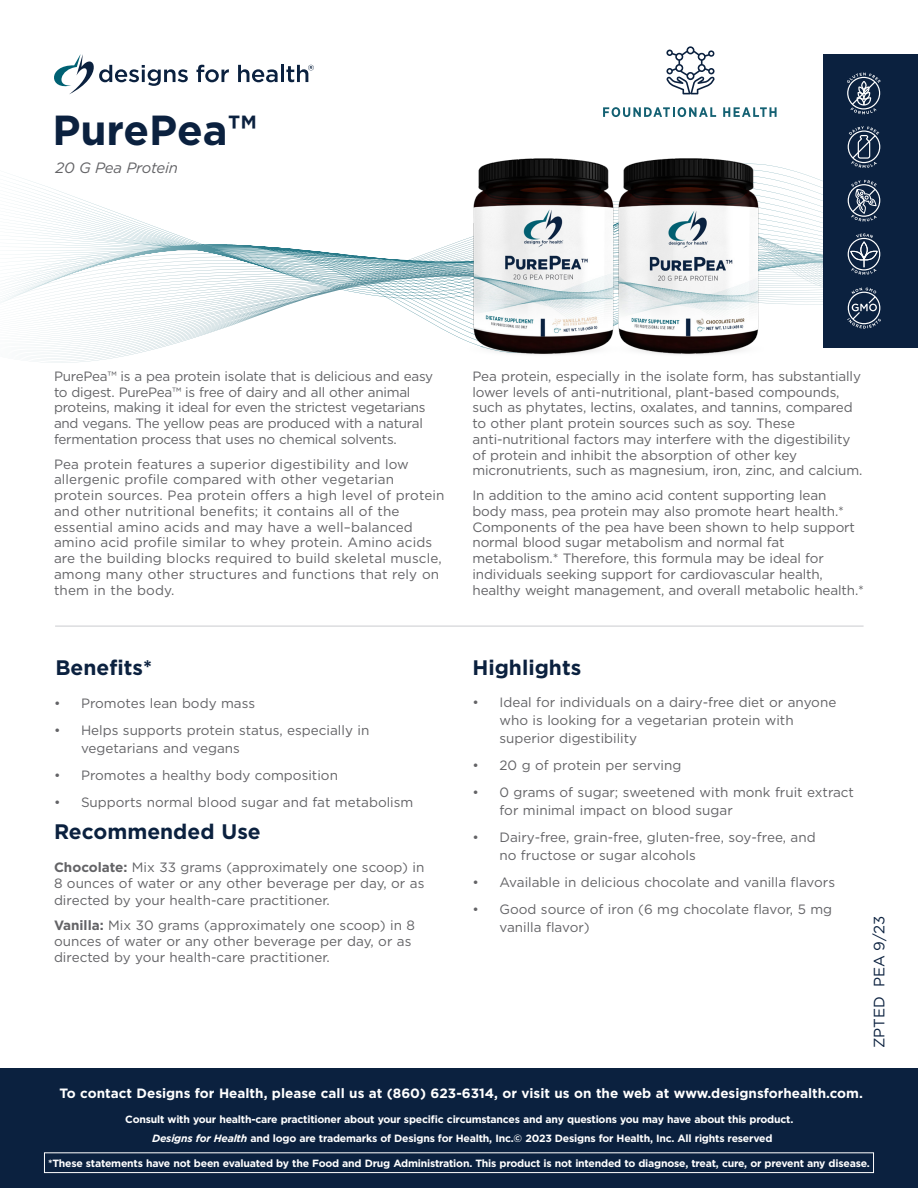
<style>
.page{position:relative;width:918px;height:1188px;background:#fff}
.page>*{position:absolute;margin:0;border:0;box-sizing:border-box;transform-origin:0 0}
.t1{font:700 42px "Gotham";color:#0b213f}
.t2{font:700 21px "Gotham";color:#0b213f}
.t3{font:italic 15px "Gotham";letter-spacing:-.02em;color:#636366}
.t4{font:15px "Gotham";color:#0b213f}
.t5{font:13.5px/15.8px "Gotham";letter-spacing:-.01em;color:#636366}
.t6{font:13.5px/15.8px "Gotham";letter-spacing:.01em;color:#636366}
.t7{font:700 13.5px "Gotham";color:#fff}
.t8{font:700 10.5px "Gotham";letter-spacing:-.02em;color:#fff}
.s1{font-weight:700}
.s2{font-style:italic}
</style>
<div class="page">
<svg style="left:1px;top:177px;width:195px;height:186px"></svg>
<svg style="left:54px;top:54px;width:134px;height:40px"></svg>
<svg style="left:196px;top:65px;width:33px;height:17px"></svg>
<svg style="left:238px;top:65px;width:40px;height:17px"></svg>
<hr style="left:281px;top:65px;width:3px;height:17px;background:#0b213f">
<svg style="left:286px;top:65px;width:28px;height:17px"></svg>
<div style="left:824px;top:54px;width:94px;height:294px;background:#0b213f"></div>
<hr style="left:55px;top:625px;width:809px;height:2px;background:#dcdddf">
<div style="left:0;top:1068px;width:918px;height:120px;background:#0b213f"></div>
<div style="left:44px;top:1152px;width:830px;height:21px;border:1px solid #fff"></div>
<svg style="left:848px;top:126px;width:32px;height:42px"></svg>
<svg style="left:130px;top:180px;width:751px;height:157px"></svg>
<svg style="left:847px;top:73px;width:34px;height:41px"></svg>
<svg style="left:666px;top:46px;width:49px;height:48px"></svg>
<svg style="left:603px;top:107px;width:113px;height:10px"></svg>
<svg style="left:723px;top:107px;width:54px;height:10px"></svg>
<img style="left:661px;top:158px;width:146px;height:197px">
<img style="left:426px;top:158px;width:235px;height:197px">
<p class="t1" style="left:52px;top:102px;width:206px">PurePea™</p>
<p class="t3" style="left:56px;top:159px;width:124px">20 G Pea Protein</p>
<p class="t5" style="left:54px;top:368px;width:381px">PurePea™ is a pea protein isolate that is delicious and easy to digest. PurePea™ is free of dairy and all other animal proteins, making it ideal for even the strictest vegetarians and vegans. The yellow peas are produced with a natural fermentation process that uses no chemical solvents.</p>
<p class="t6" style="left:54px;top:456px;width:392px">Pea protein features a superior digestibility and low allergenic profile compared with other vegetarian protein sources. Pea protein offers a high level of protein and other nutritional benefits; it contains all of the essential amino acids and may have a well–balanced amino acid profile similar to whey protein. Amino acids are the building blocks required to build skeletal muscle, among many other structures and functions that rely on them in the body.</p>
<p class="t5" style="left:472px;top:368px;width:391px">Pea protein, especially in the isolate form, has substantially lower levels of anti-nutritional, plant-based compounds, such as phytates, lectins, oxalates, and tannins, compared to other plant protein sources such as soy. These anti‑nutritional factors may interfere with the digestibility of protein and inhibit the absorption of other key micronutrients, such as magnesium, iron, zinc, and calcium.</p>
<p class="t5" style="left:472px;top:487px;width:393px">In addition to the amino acid content supporting lean<br>body mass, pea protein may also promote heart health.* Components of the pea have been shown to help support normal blood sugar metabolism and normal fat metabolism.* Therefore, this formula may be ideal for individuals seeking support for cardiovascular health, healthy weight management, and overall metabolic health.*</p>
<p class="t2" style="left:56px;top:654px;width:98px">Benefits*</p>
<p class="t2" style="left:472px;top:654px;width:110px">Highlights</p>
<p class="t5" style="left:54px;top:696px;width:203px">• Promotes lean body mass</p>
<p class="t5" style="left:81px;top:721px;width:290px;line-height:18px;text-indent:-27px">• Helps supports protein status, especially in vegetarians and vegans</p>
<p class="t5" style="left:54px;top:768px;width:285px">• Promotes a healthy body composition</p>
<p class="t5" style="left:54px;top:795px;width:361px">• Supports normal blood sugar and fat metabolism</p>
<p class="t2" style="left:54px;top:817px;width:208px">Recommended Use</p>
<p class="t5" style="left:54px;top:859px;width:372px;line-height:16.2px;text-align:justify"><span class="s1">Chocolate:</span> Mix 33 grams (approximately one scoop) in 8 ounces of water or any other beverage per day, or as directed by your health‑care practitioner.</p>
<p class="t5" style="left:54px;top:917px;width:363px;line-height:16.2px"><span class="s1">Vanilla:</span> Mix 30 grams (approximately one scoop) in 8 ounces of water or any other beverage per day, or as directed by your health‑care practitioner.</p>
<p class="t5" style="left:500px;top:693px;width:338px;line-height:18px;text-indent:-27px">• Ideal for individuals on a dairy‑free diet or anyone who is looking for a vegetarian protein with superior digestibility</p>
<p class="t5" style="left:472px;top:757px;width:210px">• 20 g of protein per serving</p>
<p class="t5" style="left:500px;top:783px;width:356px;line-height:18px;text-indent:-27px">• 0 grams of sugar; sweetened with monk fruit extract for minimal impact on blood sugar</p>
<p class="t5" style="left:500px;top:828px;width:318px;line-height:18px;text-indent:-27px">• Dairy‑free, grain‑free, gluten‑free, soy‑free, and no fructose or sugar alcohols</p>
<p class="t5" style="left:472px;top:874px;width:364px">• Available in delicious chocolate and vanilla flavors</p>
<p class="t5" style="left:500px;top:900px;width:334px;line-height:18px;text-indent:-27px">• Good source of iron (6 mg chocolate flavor, 5 mg vanilla flavor)</p>
<p class="t4" style="left:870px;top:1048px;width:134px;rotate:-90deg">ZPTED PEA 9/23</p>
<p class="t7" style="left:60px;top:1084px;width:805px">To contact Designs for Health, please call us at (860) 623‑6314, or visit us on the web at www.designsforhealth.com.</p>
<p class="t8" style="left:125px;top:1112px;width:670px">Consult with your health‑care practitioner about your specific circumstances and any questions you may have about this product.</p>
<p class="t8" style="left:152px;top:1131px;width:622px"><span class="s2">Designs for Health</span> and logo are trademarks of Designs for Health, Inc.© 2023 Designs for Health, Inc. All rights reserved</p>
<p class="t8" style="left:48px;top:1156px;width:823px">*These statements have not been evaluated by the Food and Drug Administration. This product is not intended to diagnose, treat, cure, or prevent any disease.</p>
</div>
